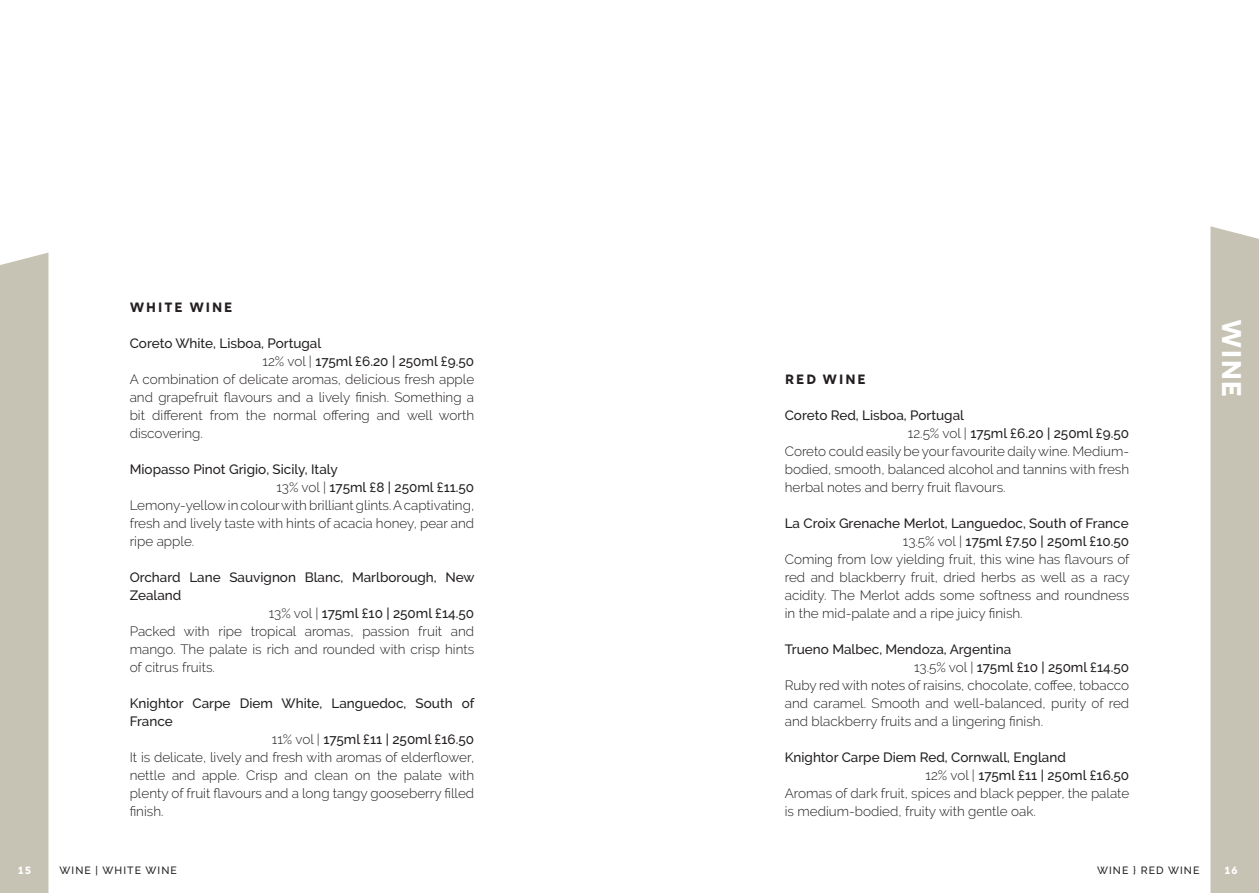
<style>
.page{position:relative;width:1259px;height:893px;background:#fff}
.page>*{position:absolute;margin:0;border:0;box-sizing:border-box;transform-origin:0 0}
.t1{font:27px "Rig Bold Face";color:#fff}
.t2{font:300 13.5px "Raleway";color:#231f20}
.t3{font:500 13.5px "Raleway";color:#231f20}
.t4{font:13.5px "Rig Bold Face";letter-spacing:.1em;color:#231f20}
.t5{font:500 10.5px "Raleway";letter-spacing:.1em;color:#231f20}
.t6{font:10.5px "Rig Bold Face";color:#fff}
.s1{font-weight:300}
</style>
<div class="page">
<div style="left:0;top:253px;width:48px;height:640px;background:#c7c3b4"></div>
<div style="left:1210px;top:226px;width:49px;height:667px;background:#c7c3b4"></div>
<p class="t4" style="left:130px;top:299px;width:105px">WHITE WINE</p>
<p class="t3" style="left:130px;top:336px;width:193px">Coreto White, Lisboa, Portugal</p>
<p class="t3" style="left:263px;top:354px;width:213px"><span class="s1">12% vol |</span> 175ml £6.20 | 250ml £9.50</p>
<p class="t2" style="left:130px;top:372px;width:346px">A combination of delicate aromas, delicious fresh apple</p>
<p class="t2" style="left:130px;top:390px;width:346px">and grapefruit flavours and a lively finish. Something a</p>
<p class="t2" style="left:130px;top:408px;width:346px">bit different from the normal offering and well worth</p>
<p class="t2" style="left:130px;top:426px;width:75px">discovering.</p>
<p class="t3" style="left:130px;top:462px;width:210px">Miopasso Pinot Grigio, Sicily, Italy</p>
<p class="t3" style="left:276px;top:480px;width:199px"><span class="s1">13% vol |</span> 175ml £8 | 250ml £11.50</p>
<p class="t2" style="left:130px;top:498px;width:346px">Lemony-yellow in colour with brilliant glints. A captivating,</p>
<p class="t2" style="left:130px;top:516px;width:346px">fresh and lively taste with hints of acacia honey, pear and</p>
<p class="t2" style="left:130px;top:534px;width:66px">ripe apple.</p>
<p class="t3" style="left:130px;top:570px;width:346px">Orchard Lane Sauvignon Blanc, Marlborough, New</p>
<p class="t3" style="left:130px;top:588px;width:53px">Zealand</p>
<p class="t3" style="left:269px;top:606px;width:207px"><span class="s1">13% vol |</span> 175ml £10 | 250ml £14.50</p>
<p class="t2" style="left:130px;top:624px;width:346px">Packed with ripe tropical aromas, passion fruit and</p>
<p class="t2" style="left:130px;top:642px;width:346px">mango. The palate is rich and rounded with crisp hints</p>
<p class="t2" style="left:130px;top:660px;width:87px">of citrus fruits.</p>
<p class="t3" style="left:130px;top:696px;width:346px">Knightor Carpe Diem White, Languedoc, South of</p>
<p class="t3" style="left:130px;top:714px;width:45px">France</p>
<p class="t3" style="left:272px;top:732px;width:204px"><span class="s1">11% vol |</span> 175ml £11 | 250ml £16.50</p>
<p class="t2" style="left:130px;top:750px;width:346px">It is delicate, lively and fresh with aromas of elderflower,</p>
<p class="t2" style="left:130px;top:768px;width:346px">nettle and apple. Crisp and clean on the palate with</p>
<p class="t2" style="left:130px;top:786px;width:346px">plenty of fruit flavours and a long tangy gooseberry filled</p>
<p class="t2" style="left:130px;top:804px;width:35px">finish.</p>
<p class="t6" style="left:18px;top:864px;width:15px">15</p>
<p class="t5" style="left:60px;top:864px;width:119px">WINE | WHITE WINE</p>
<p class="t4" style="left:784px;top:371px;width:83px">RED WINE</p>
<p class="t3" style="left:784px;top:408px;width:181px">Coreto Red, Lisboa, Portugal</p>
<p class="t3" style="left:908px;top:426px;width:223px"><span class="s1">12.5% vol |</span> 175ml £6.20 | 250ml £9.50</p>
<p class="t2" style="left:784px;top:444px;width:346px">Coreto could easily be your favourite daily wine. Medium-</p>
<p class="t2" style="left:784px;top:462px;width:346px">bodied, smooth, balanced alcohol and tannins with fresh</p>
<p class="t2" style="left:784px;top:480px;width:222px">herbal notes and berry fruit flavours.</p>
<p class="t3" style="left:784px;top:516px;width:345px">La Croix Grenache Merlot, Languedoc, South of France</p>
<p class="t3" style="left:903px;top:534px;width:228px"><span class="s1">13.5% vol |</span> 175ml £7.50 | 250ml £10.50</p>
<p class="t2" style="left:784px;top:552px;width:346px">Coming from low yielding fruit, this wine has flavours of</p>
<p class="t2" style="left:784px;top:570px;width:346px">red and blackberry fruit, dried herbs as well as a racy</p>
<p class="t2" style="left:784px;top:588px;width:346px">acidity. The Merlot adds some softness and roundness</p>
<p class="t2" style="left:784px;top:606px;width:239px">in the mid-palate and a ripe juicy finish.</p>
<p class="t3" style="left:784px;top:642px;width:228px">Trueno Malbec, Mendoza, Argentina</p>
<p class="t3" style="left:914px;top:660px;width:217px"><span class="s1">13.5% vol |</span> 175ml £10 | 250ml £14.50</p>
<p class="t2" style="left:784px;top:678px;width:346px">Ruby red with notes of raisins, chocolate, coffee, tobacco</p>
<p class="t2" style="left:784px;top:696px;width:346px">and caramel. Smooth and well-balanced, purity of red</p>
<p class="t2" style="left:784px;top:714px;width:260px">and blackberry fruits and a lingering finish.</p>
<p class="t3" style="left:784px;top:750px;width:283px">Knightor Carpe Diem Red, Cornwall, England</p>
<p class="t3" style="left:925px;top:768px;width:205px"><span class="s1">12% vol |</span> 175ml £11 | 250ml £16.50</p>
<p class="t2" style="left:784px;top:786px;width:346px">Aromas of dark fruit, spices and black pepper, the palate</p>
<p class="t2" style="left:784px;top:804px;width:253px">is medium-bodied, fruity with gentle oak.</p>
<h1 class="t1" style="left:1248px;top:319px;width:80px;rotate:90deg">WINE</h1>
<p class="t5" style="left:1097px;top:864px;width:104px">WINE } RED WINE</p>
<p class="t6" style="left:1224px;top:864px;width:15px">16</p>
</div>
